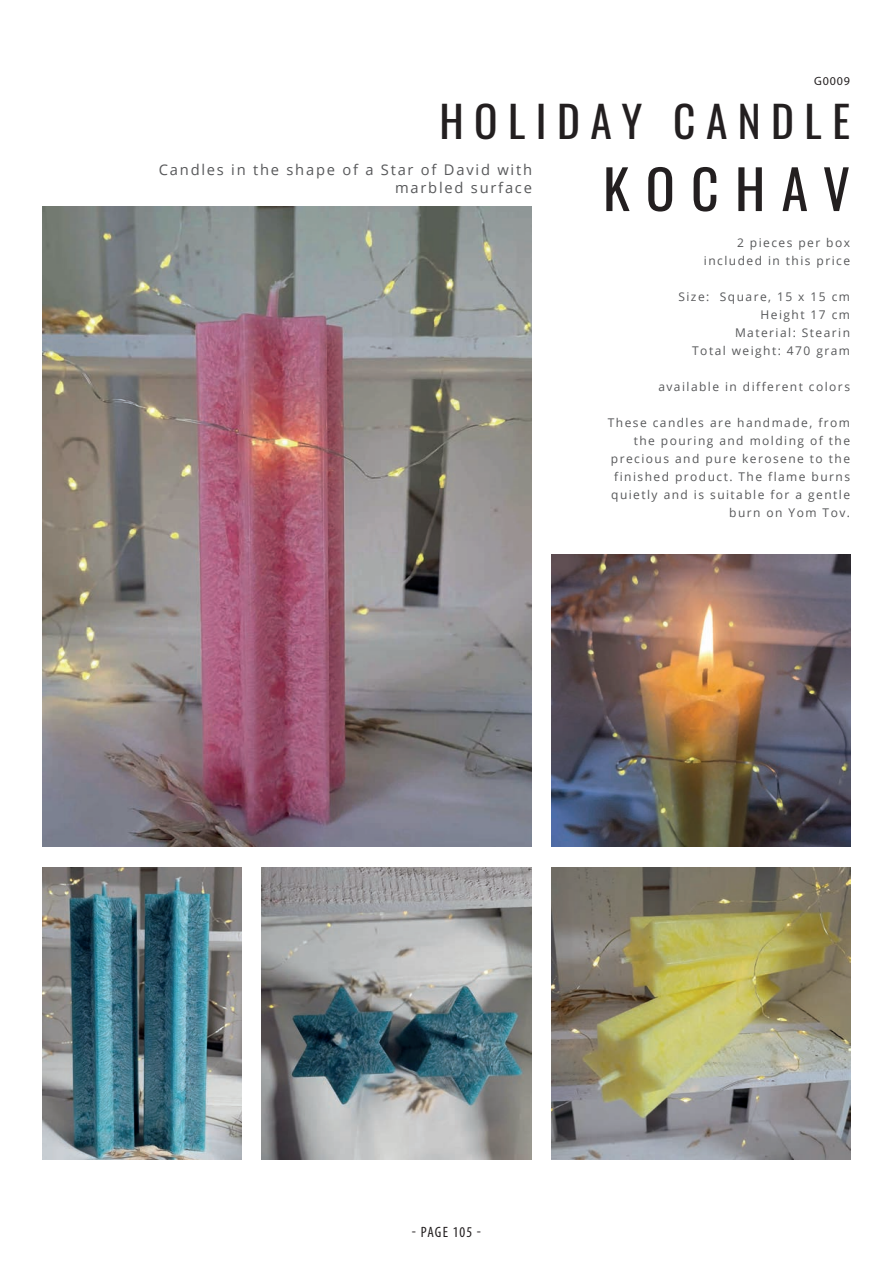
<style>
.page{position:relative;width:893px;height:1263px;background:#fff}
.page>*{position:absolute;margin:0;border:0;box-sizing:border-box;transform-origin:0 0}
.t1{font:54px "Oswald";letter-spacing:.3em;color:#231f20}
.t2{font:43.5px "Oswald";letter-spacing:.24em;color:#231f20}
.t3{font:condensed 15px "Myriad Pro";letter-spacing:.07em;color:#231f20}
.t4{font:14.7px/18px "Open Sans";letter-spacing:.12em;color:#57585a;text-align:right}
.t5{font:12px/18px "Open Sans";letter-spacing:.12em;color:#57585a;text-align:right}
.t6{font:12px "Myriad Pro";letter-spacing:.07em;color:#231f20}
</style>
<div class="page">
<img style="left:43px;top:867px;width:198px;height:292px">
<img style="left:43px;top:207px;width:489px;height:639px">
<img style="left:261px;top:867px;width:271px;height:292px">
<img style="left:552px;top:867px;width:298px;height:292px">
<img style="left:552px;top:554px;width:298px;height:292px">
<p class="t6" style="left:814px;top:74px;width:37px">G0009</p>
<h2 class="t2" style="left:439px;top:83px;width:412px">HOLIDAY CANDLE</h2>
<h1 class="t1" style="left:603px;top:141px;width:249px">KOCHAV</h1>
<p class="t4" style="left:159px;top:160px;width:375px">Candles in the shape of a Star of David with marbled surface</p>
<p class="t5" style="left:704px;top:233px;width:148px">2 pieces per box included in this price</p>
<p class="t5" style="left:678px;top:287px;width:173px">Size: Square, 15 x 15 cm<br>Height 17 cm<br>Material: Stearin<br>Total weight: 470 gram</p>
<p class="t5" style="left:658px;top:377px;width:193px">available in different colors</p>
<p class="t5" style="left:608px;top:413px;width:244px">These candles are handmade, from the pouring and molding of the precious and pure kerosene to the finished product. The flame burns quietly and is suitable for a gentle burn on Yom Tov.</p>
<p class="t3" style="left:412px;top:1223px;width:71px">- PAGE 105 -</p>
</div>
